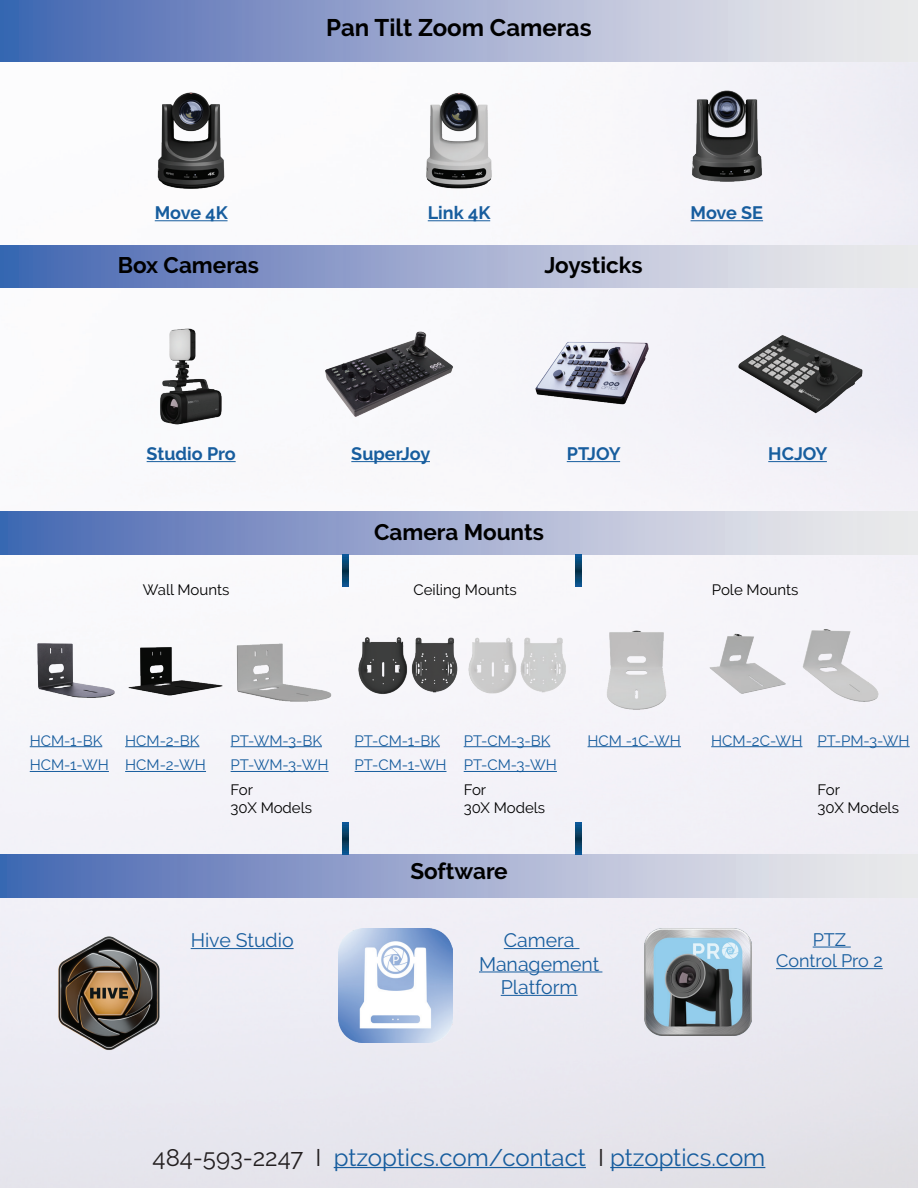
<style>
.page{position:relative;width:918px;height:1188px;background:#fff}
.page>*{position:absolute;margin:0;border:0;box-sizing:border-box;transform-origin:0 0}
.t1{font:24px "Raleway";color:#175d9e}
.t2{font:700 24px "Raleway";color:#000}
.t3{font:700 22.5px "Raleway";color:#000}
.t4{font:19.5px/23.4px "Raleway";color:#175d9e;text-align:center}
.t5{font:700 18px "Raleway";color:#175d9e}
.t6{font:18px/21.6px "Raleway";color:#175d9e;text-align:center}
.t7{font:15px/24.8px "Raleway";color:#175d9e}
.t8{font:15px/18px "Raleway";color:#000}
.s1{color:#231f20}
</style>
<div class="page">
<img style="left:0;top:61px;width:918px;height:1127px">
<div style="left:0;top:855px;width:918px;height:42px;background:linear-gradient(to right,#4a69b3,#f7f2ef)"></div>
<svg style="left:0;top:0;width:918px;height:61px"></svg>
<svg style="left:0;top:512px;width:918px;height:43px"></svg>
<svg style="left:0;top:245px;width:918px;height:43px"></svg>
<hr style="left:334px;top:1167px;width:252px;height:1px;background:#175d9e">
<hr style="left:610px;top:1167px;width:155px;height:1px;background:#175d9e">
<img style="left:121px;top:70px;width:140px;height:132px">
<img style="left:391px;top:79px;width:136px;height:123px">
<img style="left:645px;top:62px;width:164px;height:133px">
<img style="left:125px;top:318px;width:133px;height:120px">
<img style="left:323px;top:308px;width:133px;height:133px">
<img style="left:731px;top:308px;width:133px;height:123px">
<img style="left:527px;top:308px;width:133px;height:113px">
<hr style="left:155px;top:220px;width:73px;height:1px;background:#175d9e">
<hr style="left:428px;top:220px;width:62px;height:1px;background:#175d9e">
<hr style="left:691px;top:220px;width:72px;height:1px;background:#175d9e">
<hr style="left:147px;top:461px;width:89px;height:1px;background:#175d9e">
<hr style="left:351px;top:461px;width:79px;height:1px;background:#175d9e">
<hr style="left:567px;top:461px;width:53px;height:1px;background:#175d9e">
<hr style="left:768px;top:461px;width:59px;height:1px;background:#175d9e">
<hr style="left:30px;top:746px;width:72px;height:1px;background:#175d9e">
<hr style="left:30px;top:771px;width:79px;height:1px;background:#175d9e">
<hr style="left:125px;top:746px;width:74px;height:1px;background:#175d9e">
<hr style="left:125px;top:771px;width:81px;height:1px;background:#175d9e">
<hr style="left:231px;top:746px;width:91px;height:1px;background:#175d9e">
<hr style="left:231px;top:771px;width:98px;height:1px;background:#175d9e">
<hr style="left:355px;top:746px;width:85px;height:1px;background:#175d9e">
<hr style="left:355px;top:771px;width:91px;height:1px;background:#175d9e">
<hr style="left:464px;top:746px;width:86px;height:1px;background:#175d9e">
<hr style="left:464px;top:771px;width:93px;height:1px;background:#175d9e">
<hr style="left:588px;top:746px;width:93px;height:1px;background:#175d9e">
<hr style="left:711px;top:746px;width:91px;height:1px;background:#175d9e">
<hr style="left:817px;top:746px;width:93px;height:1px;background:#175d9e">
<img style="left:16px;top:611px;width:109px;height:113px">
<img style="left:118px;top:615px;width:109px;height:104px">
<img style="left:227px;top:611px;width:109px;height:110px">
<img style="left:582px;top:611px;width:109px;height:111px">
<img style="left:791px;top:611px;width:109px;height:104px">
<img style="left:355px;top:626px;width:218px;height:82px">
<img style="left:691px;top:616px;width:109px;height:88px">
<img style="left:338px;top:929px;width:115px;height:114px">
<svg style="left:343px;top:822px;width:6px;height:33px"></svg>
<svg style="left:576px;top:822px;width:6px;height:33px"></svg>
<svg style="left:343px;top:555px;width:6px;height:32px"></svg>
<svg style="left:576px;top:555px;width:6px;height:32px"></svg>
<img style="left:644px;top:929px;width:107px;height:107px">
<img style="left:45px;top:929px;width:129px;height:129px">
<hr style="left:504px;top:948px;width:75px;height:1px;background:#175d9e">
<hr style="left:479px;top:971px;width:123px;height:1px;background:#175d9e">
<hr style="left:501px;top:995px;width:77px;height:1px;background:#175d9e">
<hr style="left:813px;top:947px;width:38px;height:1px;background:#175d9e">
<hr style="left:776px;top:968px;width:107px;height:1px;background:#175d9e">
<hr style="left:191px;top:948px;width:103px;height:1px;background:#175d9e">
<h1 class="t2" style="left:326px;top:14px;width:267px">Pan Tilt Zoom Cameras</h1>
<p class="t5" style="left:155px;top:203px;width:74px">Move 4K</p>
<p class="t5" style="left:428px;top:203px;width:64px">Link 4K</p>
<p class="t5" style="left:691px;top:203px;width:74px">Move SE</p>
<h2 class="t3" style="left:118px;top:252px;width:143px">Box Cameras</h2>
<h2 class="t3" style="left:544px;top:252px;width:100px">Joysticks</h2>
<p class="t5" style="left:147px;top:444px;width:91px">Studio Pro</p>
<p class="t5" style="left:351px;top:444px;width:81px">SuperJoy</p>
<p class="t5" style="left:567px;top:444px;width:55px">PTJOY</p>
<p class="t5" style="left:768px;top:444px;width:61px">HCJOY</p>
<h2 class="t3" style="left:374px;top:520px;width:171px">Camera Mounts</h2>
<p class="t8" style="left:143px;top:581px;width:88px">Wall Mounts</p>
<p class="t8" style="left:413px;top:581px;width:105px">Ceiling Mounts</p>
<p class="t8" style="left:712px;top:581px;width:88px">Pole Mounts</p>
<p class="t7" style="left:30px;top:728px;width:81px">HCM-1-BK<br>HCM-1-WH</p>
<p class="t7" style="left:125px;top:728px;width:82px">HCM-2-BK<br>HCM-2-WH</p>
<p class="t7" style="left:231px;top:728px;width:99px">PT-WM-3-BK<br>PT-WM-3-WH</p>
<p class="t8" style="left:231px;top:781px;width:83px">For<br>30X Models</p>
<h3 class="t4" style="left:191px;top:928px;width:104px">Hive Studio</h3>
<p class="t7" style="left:355px;top:728px;width:93px">PT-CM-1-BK<br>PT-CM-1-WH</p>
<p class="t7" style="left:464px;top:728px;width:95px">PT-CM-3-BK<br>PT-CM-3-WH</p>
<p class="t8" style="left:464px;top:781px;width:83px">For<br>30X Models</p>
<h2 class="t3" style="left:410px;top:859px;width:99px">Software</h2>
<p class="t7" style="left:588px;top:728px;width:95px">HCM -1C-WH</p>
<p class="t7" style="left:711px;top:728px;width:200px">HCM-2C-WH PT-PM-3-WH</p>
<p class="t8" style="left:817px;top:781px;width:83px">For<br>30X Models</p>
<h3 class="t4" style="left:479px;top:928px;width:122px">Camera<br>Management<br>Platform</h3>
<p class="t6" style="left:776px;top:929px;width:108px">PTZ<br>Control Pro 2</p>
<h1 class="t1" style="left:153px;top:1143px;width:614px"><span class="s1">484-593-2247 I</span> ptzoptics.com/contact <span class="s1">I</span> ptzoptics.com</h1>
</div>
